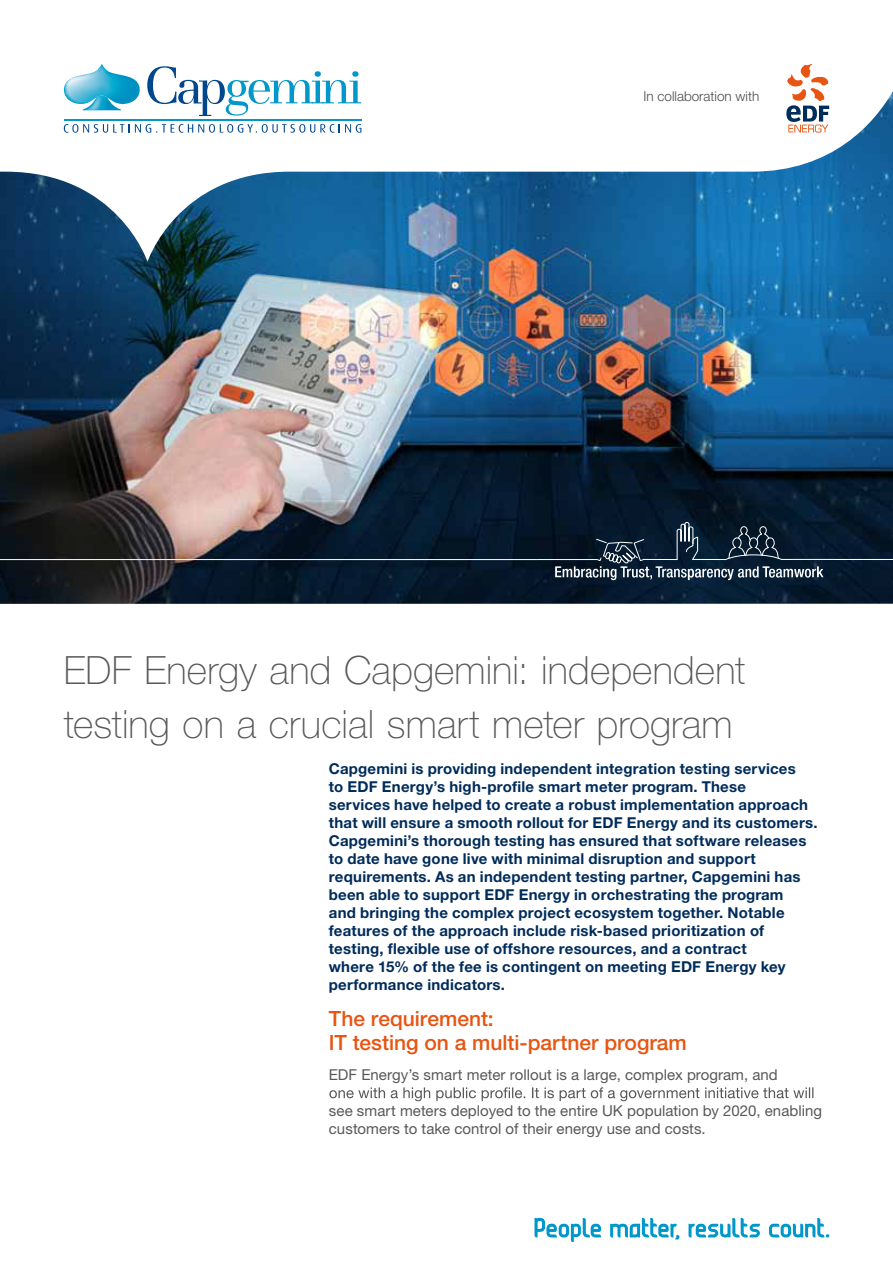
<style>
.page{position:relative;width:893px;height:1263px;background:#fff}
.page>*{position:absolute;margin:0;border:0;box-sizing:border-box;transform-origin:0 0}
.t1{font:100 39px/54px "Helvetica Neue LT Std";letter-spacing:.005em;color:#58585a}
.t2{font:500 21px/24px "Helvetica Neue LT Std";color:#e85412}
.t3{font:700 15px/18px "Helvetica Neue LT Std";letter-spacing:.015em;color:#002c5a}
.t4{font:15px/18px "Helvetica Neue LT Std";letter-spacing:.005em;color:#58585a}
.t5{font:300 13.5px "Helvetica Neue LT Std";color:#4b4b4d}
</style>
<div class="page">
<img style="left:0;top:91px;width:893px;height:513px">
<svg style="left:329px;top:1087px;width:484px;height:14px"></svg>
<svg style="left:786px;top:64px;width:43px;height:69px"></svg>
<svg style="left:64px;top:64px;width:76px;height:46px"></svg>
<svg style="left:147px;top:66px;width:214px;height:50px"></svg>
<svg style="left:64px;top:124px;width:297px;height:9px"></svg>
<hr style="left:64px;top:119px;width:297px;height:2px;background:#0098cb">
<svg style="left:534px;top:1218px;width:67px;height:24px"></svg>
<svg style="left:610px;top:1218px;width:69px;height:21px"></svg>
<svg style="left:769px;top:1218px;width:60px;height:19px"></svg>
<svg style="left:688px;top:1218px;width:72px;height:19px"></svg>
<svg style="left:555px;top:522px;width:268px;height:58px;background:#223446"></svg>
<hr style="left:782px;top:559px;width:53px;height:1px;background:#fff">
<hr style="left:693px;top:559px;width:33px;height:1px;background:#fff">
<hr style="left:644px;top:559px;width:33px;height:1px;background:#fff">
<hr style="left:538px;top:559px;width:58px;height:1px;background:#fff">
<hr style="left:0;top:559px;width:538px;height:1px;background:#fff">
<hr style="left:835px;top:559px;width:58px;height:1px;background:#fff">
<p class="t5" style="left:643px;top:88px;width:117px">In collaboration with</p>
<p class="t1" style="left:64px;top:643px;width:683px">EDF Energy and Capgemini: independent testing on a crucial smart meter program</p>
<p class="t3" style="left:329px;top:759px;width:490px">Capgemini is providing independent integration testing services<br>to EDF Energy’s high-profile smart meter program. These<br>services have helped to create a robust implementation approach that will ensure a smooth rollout for EDF Energy and its customers.<br>Capgemini’s thorough testing has ensured that software releases to date have gone live with minimal disruption and support requirements. As an independent testing partner, Capgemini has been able to support EDF Energy in orchestrating the program<br>and bringing the complex project ecosystem together. Notable features of the approach include risk-based prioritization of testing, flexible use of offshore resources, and a contract<br>where 15% of the fee is contingent on meeting EDF Energy key performance indicators.</p>
<p class="t2" style="left:329px;top:1006px;width:359px">The requirement:<br>IT testing on a multi-partner program</p>
<p class="t4" style="left:329px;top:1065px;width:450px">EDF Energy’s smart meter rollout is a large, complex program, and</p>
<p class="t4" style="left:329px;top:1101px;width:495px">see smart meters deployed to the entire UK population by 2020, enabling customers to take control of their energy use and costs.</p>
</div>
